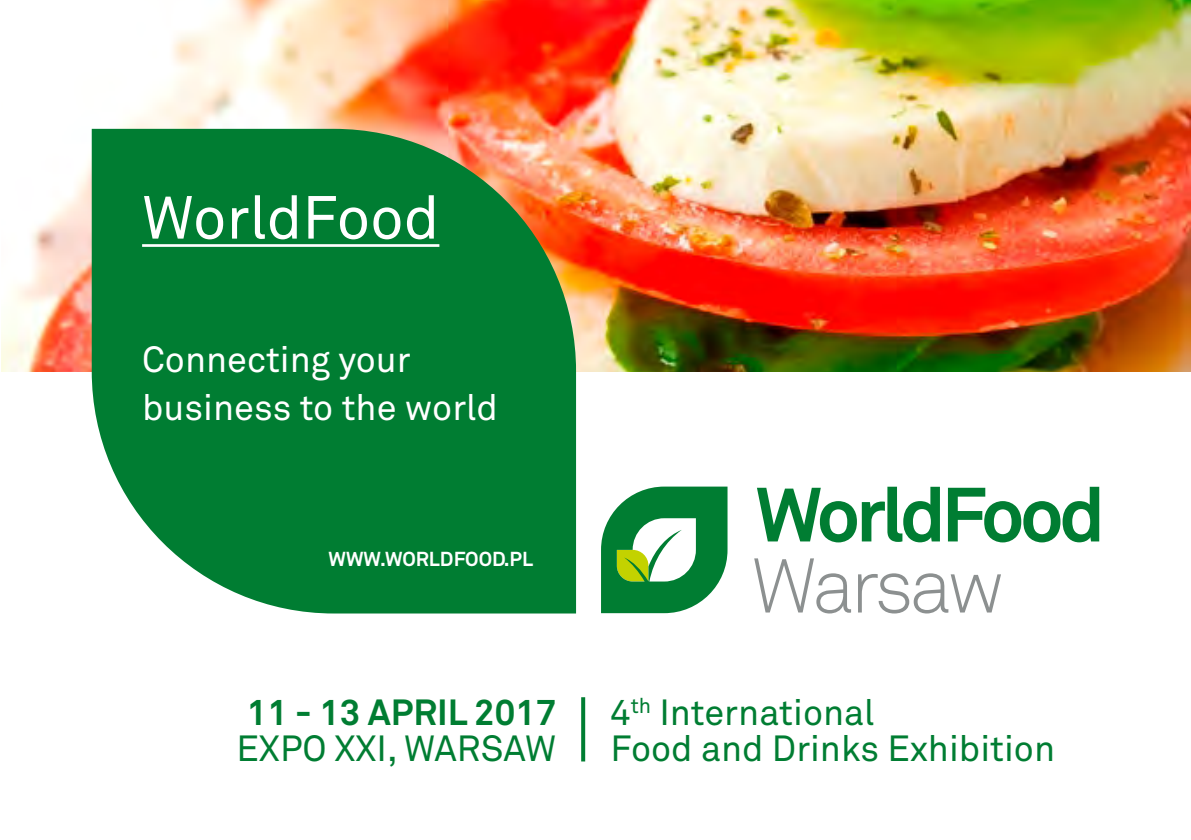
<style>
.page{position:relative;width:1191px;height:840px;background:#fff}
.page>*{position:absolute;margin:0;border:0;box-sizing:border-box;transform-origin:0 0}
.t1{font:60px "Akkurat Pro";color:#fff}
.t2{font:36px/36px "Akkurat Pro";color:#007d32}
.t3{font:36px/48px "Akkurat Pro";color:#fff}
.t4{font:700 36px "Akkurat Pro";color:#007d32}
.t5{font:700 20px "Akkurat Pro";color:#fff}
</style>
<div class="page">
<img style="left:2px;top:0;width:1189px;height:371px">
<svg style="left:92px;top:129px;width:484px;height:484px;background:#1a843f"></svg>
<svg style="left:754px;top:558px;width:97px;height:55px"></svg>
<svg style="left:858px;top:573px;width:143px;height:40px"></svg>
<svg style="left:757px;top:486px;width:183px;height:56px"></svg>
<svg style="left:948px;top:486px;width:151px;height:56px"></svg>
<svg style="left:601px;top:486px;width:126px;height:126px"></svg>
<svg style="left:581px;top:697px;width:4px;height:64px"></svg>
<hr style="left:142px;top:244px;width:297px;height:3px;background:#fff">
<h1 class="t1" style="left:142px;top:183px;width:299px">WorldFood</h1>
<p class="t3" style="left:142px;top:336px;width:357px">Connecting your business to the world</p>
<p class="t5" style="left:328px;top:546px;width:206px">WWW.WORLDFOOD.PL</p>
<p class="t4" style="left:246px;top:690px;width:311px">11 - 13 APRIL 2017</p>
<p class="t2" style="left:236px;top:731px;width:321px">EXPO XXI, WARSAW</p>
<p class="t2" style="left:610px;top:695px;width:446px">4<sup>th</sup> International<br>Food and Drinks Exhibition</p>
</div>
